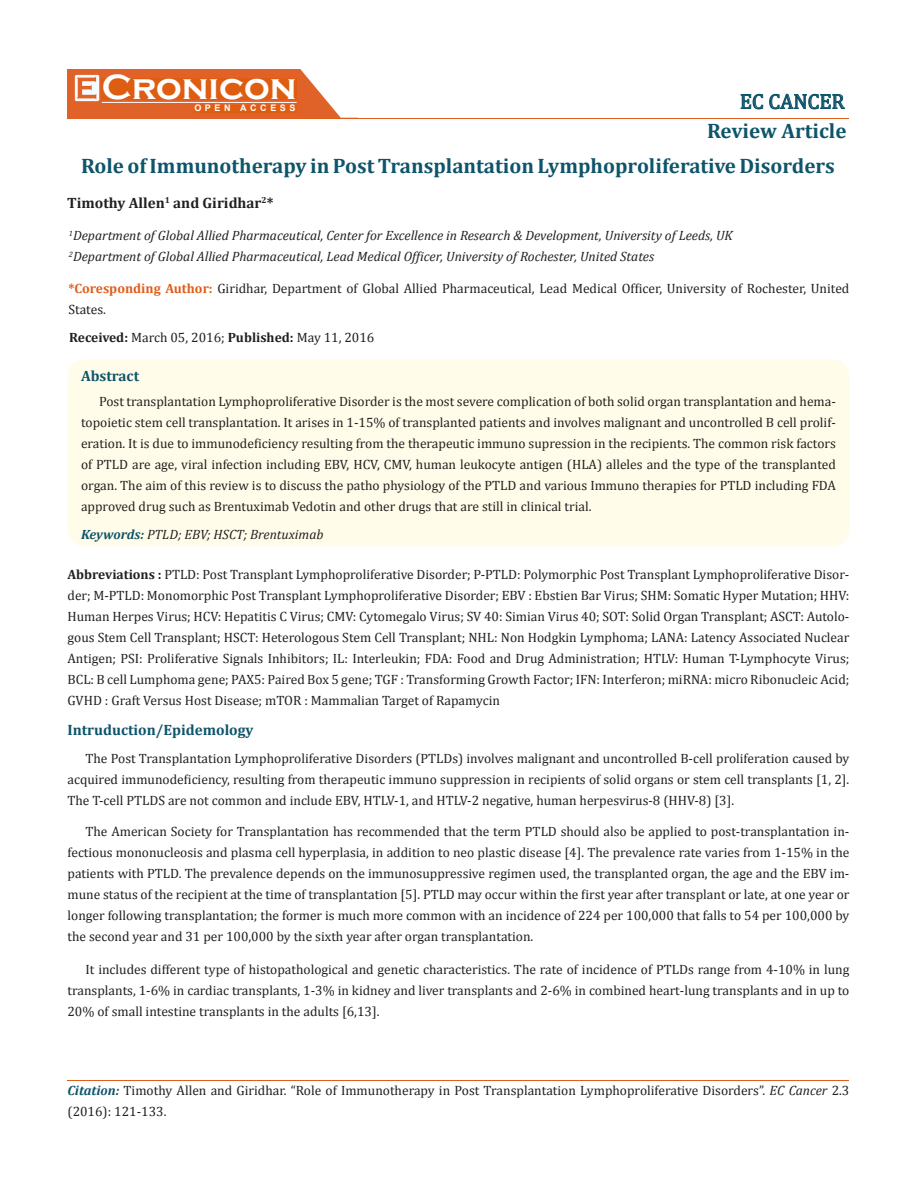
<style>
.page{position:relative;width:917px;height:1190px;background:#fff}
.page>*{position:absolute;margin:0;border:0;box-sizing:border-box;transform-origin:0 0}
.t1{font:700 36px "Copperplate Gothic";color:#fff}
.t2{font:700 21px "Cambria";color:#0e546a}
.t3{font:21px "Cambria";color:#0e546a}
.t4{font:700 15px "Cambria";color:#0e546a}
.t5{font:700 15px "Cambria";color:#231f20}
.t6{font:13.5px/21px "Cambria";color:#231f20;text-align:justify}
.t7{font:italic 13.5px/21px "Cambria";color:#231f20}
.t8{font:700 9px "Arial";letter-spacing:.4em;color:#fff}
.s1{font-weight:700;color:#e05d1a}
.s2{font-weight:700}
.s3{font-weight:700;color:#0e546a}
.s4{font-weight:700;font-style:italic;color:#0e546a}
.s5{font-style:italic}
</style>
<div class="page">
<div style="left:67px;top:70px;width:290px;height:49px;background:#e06228"></div>
<svg style="left:300px;top:69px;width:58px;height:49px"></svg>
<img style="left:75px;top:75px;width:24px;height:26px">
<div style="left:102px;top:79px;width:195px;height:21px;background:#df5d11"></div>
<div style="left:194px;top:105px;width:103px;height:7px;background:#df5d11"></div>
<svg style="left:740px;top:94px;width:105px;height:15px"></svg>
<hr style="left:102px;top:102px;width:194px;height:1px;background:#fff">
<hr style="left:279px;top:118px;width:569px;height:1px;background:#e05d1a">
<hr style="left:67px;top:1080px;width:782px;height:1px;background:#e05d1a">
<div style="left:67px;top:359px;width:782px;height:187px;background:#fffde9;border-radius:18px"></div>
<h1 class="t1" style="left:102px;top:68px;width:196px">Cronicon</h1>
<p class="t8" style="left:194px;top:102px;width:103px">OPEN ACCESS</p>
<h2 class="t3" style="left:740px;top:89px;width:106px">EC CANCER</h2>
<h2 class="t2" style="left:707px;top:116px;width:141px">Review Article</h2>
<h2 class="t2" style="left:81px;top:151px;width:755px">Role of Immunotherapy in Post Transplantation Lymphoproliferative Disorders</h2>
<p class="t5" style="left:67px;top:192px;width:208px">Timothy Allen<sup>1</sup> and Giridhar<sup>2</sup>*</p>
<p class="t7" style="left:69px;top:224px;width:665px"><sup>1</sup>Department of Global Allied Pharmaceutical, Center for Excellence in Research &amp; Development, University of Leeds, UK<br><sup>2</sup>Department of Global Allied Pharmaceutical, Lead Medical Officer, University of Rochester, United States</p>
<p class="t6" style="left:68px;top:278px;width:782px"><span class="s1">*Coresponding Author:</span> Giridhar, Department of Global Allied Pharmaceutical, Lead Medical Officer, University of Rochester, United<br>States.</p>
<p class="t6" style="left:69px;top:327px;width:307px"><span class="s2">Received:</span> March 05, 2016; <span class="s2">Published:</span> May 11, 2016</p>
<p class="t4" style="left:81px;top:365px;width:60px">Abstract</p>
<p class="t6" style="left:81px;top:391px;width:756px;text-indent:18px">Post transplantation Lymphoproliferative Disorder is the most severe complication of both solid organ transplantation and hema&shy;topoietic stem cell transplantation. It arises in 1-15% of transplanted patients and involves malignant and uncontrolled B cell prolif&shy;eration. It is due to immunodeficiency resulting from the therapeutic immuno supression in the recipients. The common risk factors of PTLD are age, viral infection including EBV, HCV, CMV, human leukocyte antigen (HLA) alleles and the type of the transplanted organ. The aim of this review is to discuss the patho physiology of the PTLD and various Immuno therapies for PTLD including FDA approved drug such as Brentuximab Vedotin and other drugs that are still in clinical trial.</p>
<p class="t7" style="left:81px;top:523px;width:244px"><span class="s3">Keywords:</span> PTLD; EBV; HSCT; Brentuximab</p>
<p class="t6" style="left:67px;top:563px;width:783px"><span class="s2">Abbreviations :</span> PTLD: Post Transplant Lymphoproliferative Disorder; P-PTLD: Polymorphic Post Transplant Lymphoproliferative Disor&shy;der; M-PTLD: Monomorphic Post Transplant Lymphoproliferative Disorder; EBV : Ebstien Bar Virus; SHM: Somatic Hyper Mutation; HHV:<br>Human Herpes Virus; HCV: Hepatitis C Virus; CMV: Cytomegalo Virus; SV 40: Simian Virus 40; SOT: Solid Organ Transplant; ASCT: Autolo&shy;gous Stem Cell Transplant; HSCT: Heterologous Stem Cell Transplant; NHL: Non Hodgkin Lymphoma; LANA: Latency Associated Nuclear Antigen; PSI: Proliferative Signals Inhibitors; IL: Interleukin; FDA: Food and Drug Administration; HTLV: Human T-Lymphocyte Virus; BCL: B cell Lumphoma gene; PAX5: Paired Box 5 gene; TGF : Transforming Growth Factor; IFN: Interferon; miRNA: micro Ribonucleic Acid; GVHD : Graft Versus Host Disease; mTOR : Mammalian Target of Rapamycin</p>
<p class="t4" style="left:67px;top:719px;width:188px">Intruduction/Epidemology</p>
<p class="t6" style="left:67px;top:747px;width:783px;text-indent:18px">The Post Transplantation Lymphoproliferative Disorders (PTLDs) involves malignant and uncontrolled B-cell proliferation caused by acquired immunodeficiency, resulting from therapeutic immuno suppression in recipients of solid organs or stem cell transplants [1, 2].<br>The T-cell PTLDS are not common and include EBV, HTLV-1, and HTLV-2 negative, human herpesvirus-8 (HHV-8) [3].</p>
<p class="t6" style="left:67px;top:821px;width:783px;text-indent:18px">The American Society for Transplantation has recommended that the term PTLD should also be applied to post-transplantation in&shy;fectious mononucleosis and plasma cell hyperplasia, in addition to neo plastic disease [4]. The prevalence rate varies from 1-15% in the patients with PTLD. The prevalence depends on the immunosuppressive regimen used, the transplanted organ, the age and the EBV im&shy;mune status of the recipient at the time of transplantation [5]. PTLD may occur within the first year after transplant or late, at one year or longer following transplantation; the former is much more common with an incidence of 224 per 100,000 that falls to 54 per 100,000 by the second year and 31 per 100,000 by the sixth year after organ transplantation.</p>
<p class="t6" style="left:67px;top:958px;width:783px;text-indent:18px">It includes different type of histopathological and genetic characteristics. The rate of incidence of PTLDs range from 4-10% in lung transplants, 1-6% in cardiac transplants, 1-3% in kidney and liver transplants and 2-6% in combined heart-lung transplants and in up to 20% of small intestine transplants in the adults [6,13].</p>
<p class="t6" style="left:67px;top:1079px;width:783px"><span class="s4">Citation:</span> Timothy Allen and Giridhar. “Role of Immunotherapy in Post Transplantation Lymphoproliferative Disorders”. <span class="s5">EC Cancer</span> 2.3 (2016): 121-133.</p>
</div>
